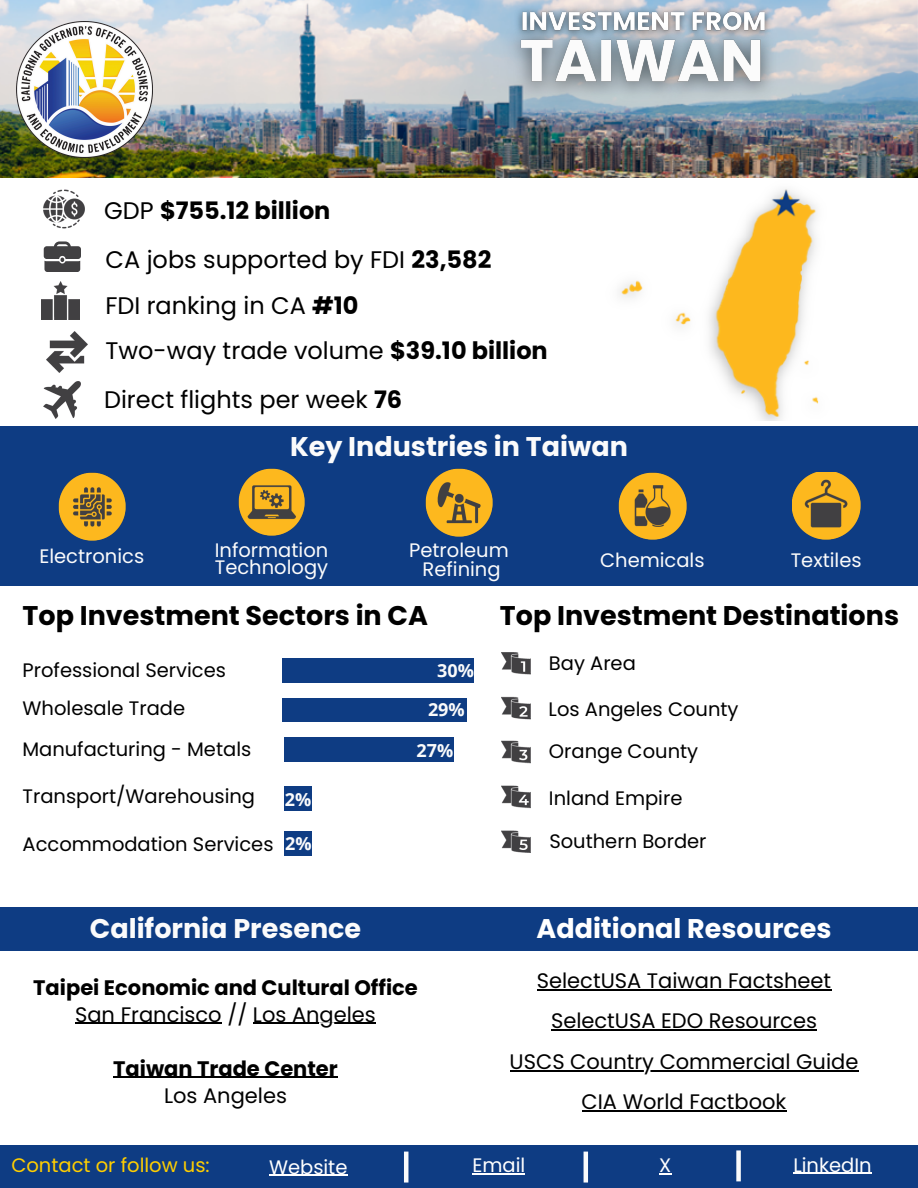
<style>
.page{position:relative;width:918px;height:1188px;background:#fff}
.page>*{position:absolute;margin:0;border:0;box-sizing:border-box;transform-origin:0 0}
.t1{font:700 27px "Poppins";color:#000}
.t2{font:700 27px "Poppins";color:#fbfbfb}
.t3{font:700 27px "Poppins";color:#fff}
.t4{font:24px "Poppins";color:#000}
.t5{font:700 24px "Poppins";color:#000}
.t6{font:21px "Poppins";color:#000}
.t7{font:700 21px/27px "Poppins";color:#000;text-align:center}
.t8{font:19.5px "Poppins";color:#000}
.t9{font:19.5px/19.2px "Poppins";color:#fbfbfb;text-align:center}
.t10{font:19.5px "Poppins";color:#fff}
.t11{font:19.5px "Poppins";color:#ffce00}
.t12{font:700 18px "Open Sans";color:#fbfbfb}
.s1{font-weight:400}
.s2{font-weight:700}
</style>
<div class="page">
<img style="left:44px;top:189px;width:40px;height:40px">
<img style="left:44px;top:381px;width:37px;height:37px">
<img style="left:47px;top:332px;width:40px;height:40px">
<img style="left:41px;top:282px;width:39px;height:38px">
<svg style="left:44px;top:241px;width:37px;height:31px"></svg>
<div style="left:0;top:427px;width:918px;height:159px;background:#0e3c83"></div>
<div style="left:0;top:907px;width:918px;height:44px;background:#0e3c83"></div>
<div style="left:283px;top:658px;width:191px;height:25px;background:#0e3c83"></div>
<div style="left:283px;top:698px;width:184px;height:23px;background:#0e3c83"></div>
<div style="left:284px;top:737px;width:169px;height:25px;background:#0e3c83"></div>
<div style="left:284px;top:787px;width:28px;height:24px;background:#0e3c83"></div>
<img style="left:501px;top:653px;width:30px;height:200px">
<img style="left:0;top:0;width:918px;height:178px">
<img style="left:620px;top:189px;width:199px;height:232px">
<img style="left:793px;top:472px;width:67px;height:67px">
<img style="left:58px;top:473px;width:68px;height:67px">
<img style="left:16px;top:21px;width:136px;height:136px">
<div style="left:0;top:1146px;width:918px;height:42px;background:#0e3c83"></div>
<hr style="left:404px;top:1152px;width:4px;height:31px;background:#fbfbfb">
<hr style="left:584px;top:1152px;width:4px;height:31px;background:#fbfbfb">
<div style="left:736px;top:1150px;width:5px;height:31px;background:#fbfbfb"></div>
<hr style="left:269px;top:1175px;width:79px;height:1px;background:#fff">
<hr style="left:472px;top:1173px;width:53px;height:1px;background:#fff">
<svg style="left:659px;top:1173px;width:12px;height:1px"></svg>
<hr style="left:793px;top:1173px;width:79px;height:1px;background:#fff">
<img style="left:238px;top:469px;width:66px;height:66px">
<img style="left:425px;top:469px;width:68px;height:67px">
<img style="left:619px;top:472px;width:67px;height:68px">
<img style="left:510px;top:0;width:267px;height:16px">
<img style="left:496px;top:16px;width:290px;height:92px">
<div style="left:284px;top:831px;width:28px;height:24px;background:#0e3c83"></div>
<hr style="left:537px;top:989px;width:294px;height:1px;background:#000">
<hr style="left:551px;top:1030px;width:266px;height:1px;background:#000">
<hr style="left:510px;top:1070px;width:348px;height:1px;background:#000">
<hr style="left:582px;top:1111px;width:204px;height:1px;background:#000">
<hr style="left:75px;top:1023px;width:147px;height:1px;background:#000">
<hr style="left:253px;top:1023px;width:123px;height:1px;background:#000">
<hr style="left:113px;top:1077px;width:225px;height:1px;background:#000">
<h5 class="t5" style="left:104px;top:193px;width:228px"><span class="s1">GDP</span> $755.12 billion</h5>
<h5 class="t4" style="left:106px;top:243px;width:387px">CA jobs supported by FDI <span class="s2">23,582</span></h5>
<h5 class="t4" style="left:105px;top:288px;width:255px">FDI ranking in CA <span class="s2">#10</span></h5>
<p class="t4" style="left:106px;top:334px;width:444px">Two-way trade volume <span class="s2">$39.10 billion</span></p>
<h5 class="t4" style="left:104px;top:383px;width:300px">Direct flights per week <span class="s2">76</span></h5>
<h5 class="t2" style="left:290px;top:428px;width:339px">Key Industries in Taiwan</h5>
<p class="t9" style="left:215px;top:542px;width:115px;line-height:16.8px;text-align:left">Information<br>Technology</p>
<h5 class="t9" style="left:409px;top:541px;width:101px">Petroleum<br>Refining</h5>
<h3 class="t9" style="left:39px;top:547px;width:106px">Electronics</h3>
<h5 class="t9" style="left:600px;top:550px;width:106px">Chemicals</h5>
<h3 class="t9" style="left:791px;top:550px;width:72px">Textiles</h3>
<h3 class="t1" style="left:23px;top:597px;width:407px">Top Investment Sectors in CA</h3>
<h3 class="t1" style="left:500px;top:597px;width:401px">Top Investment Destinations</h3>
<p class="t8" style="left:23px;top:656px;width:205px">Professional Services</p>
<h5 class="t12" style="left:437px;top:658px;width:38px">30%</h5>
<h5 class="t12" style="left:428px;top:697px;width:38px">29%</h5>
<p class="t12" style="left:417px;top:737px;width:38px">27%</p>
<h5 class="t12" style="left:285px;top:786px;width:28px">2%</h5>
<p class="t12" style="left:285px;top:830px;width:28px">2%</p>
<h5 class="t8" style="left:23px;top:694px;width:164px">Wholesale Trade</h5>
<p class="t8" style="left:22px;top:736px;width:230px">Manufacturing - Metals</p>
<p class="t8" style="left:23px;top:782px;width:234px">Transport/Warehousing</p>
<p class="t8" style="left:23px;top:830px;width:252px">Accommodation Services</p>
<h5 class="t8" style="left:549px;top:649px;width:88px">Bay Area</h5>
<h5 class="t8" style="left:549px;top:696px;width:191px">Los Angeles County</h5>
<h5 class="t8" style="left:549px;top:738px;width:151px">Orange County</h5>
<h5 class="t8" style="left:549px;top:784px;width:135px">Inland Empire</h5>
<h5 class="t8" style="left:549px;top:828px;width:159px">Southern Border</h5>
<h5 class="t2" style="left:90px;top:909px;width:273px">California Presence</h5>
<p class="t3" style="left:536px;top:909px;width:297px">Additional Resources</p>
<h5 class="t7" style="left:33px;top:974px;width:386px">Taipei Economic and Cultural Office<br><span class="s1">San Francisco // Los Angeles</span></h5>
<h5 class="t7" style="left:113px;top:1055px;width:226px">Taiwan Trade Center<br><span class="s1">Los Angeles</span></h5>
<h5 class="t6" style="left:537px;top:966px;width:296px">SelectUSA Taiwan Factsheet</h5>
<h5 class="t6" style="left:551px;top:1006px;width:268px">SelectUSA EDO Resources</h5>
<h5 class="t6" style="left:510px;top:1047px;width:350px">USCS Country Commercial Guide</h5>
<h5 class="t6" style="left:582px;top:1087px;width:206px">CIA World Factbook</h5>
<h3 class="t11" style="left:11px;top:1152px;width:200px">Contact or follow us:</h3>
<h4 class="t10" style="left:269px;top:1153px;width:80px">Website</h4>
<h4 class="t10" style="left:472px;top:1152px;width:54px">Email</h4>
<h4 class="t10" style="left:659px;top:1152px;width:14px">X</h4>
<p class="t10" style="left:793px;top:1151px;width:80px">LinkedIn</p>
</div>
